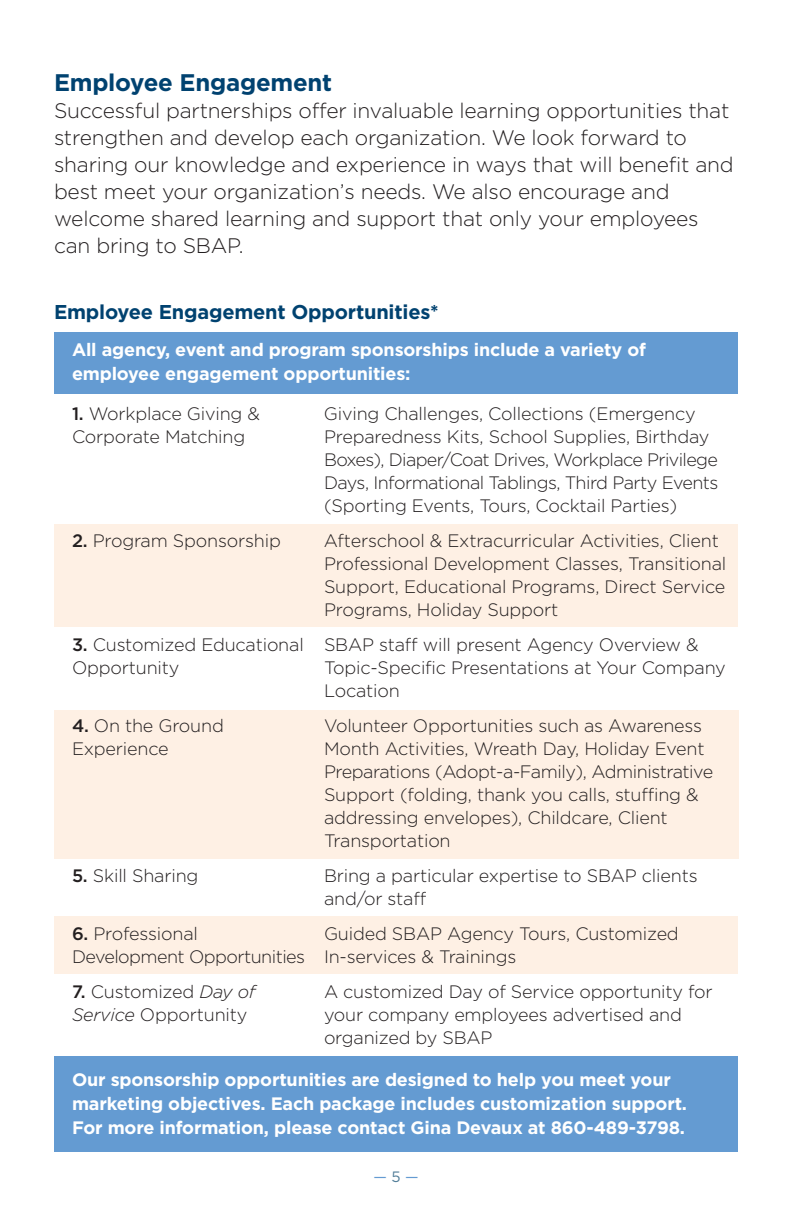
<style>
.page{position:relative;width:792px;height:1224px;background:#fff}
.page>*{position:absolute;margin:0;border:0;box-sizing:border-box;transform-origin:0 0}
.t1{font:700 24px "Gotham";letter-spacing:-.01em;color:#004270}
.t2{font:300 21px/27px "Gotham";letter-spacing:-.01em;color:#231f20}
.t3{font:700 20px "Gotham";letter-spacing:-.01em;color:#004270}
.t4{font:300 18px/23px "Gotham";letter-spacing:-.01em;color:#231f20}
.t5{font:700 18px/24px "Gotham";letter-spacing:-.01em;color:#fff}
.t6{font:300 18px/23px "Gotham";letter-spacing:-.03em;color:#231f20}
.t7{font:15px "Gotham";color:#649bd2}
.s1{font-weight:500}
.s2{font-style:italic}
.s3{color:#517d98}
</style>
<div class="page">
<div style="left:54px;top:525px;width:684px;height:102px;background:#fef0e4"></div>
<div style="left:54px;top:710px;width:684px;height:149px;background:#fef0e4"></div>
<div style="left:54px;top:916px;width:684px;height:58px;background:#fef0e4"></div>
<div style="left:54px;top:332px;width:684px;height:61px;background:#649bd2"></div>
<div style="left:54px;top:1057px;width:684px;height:95px;background:#649bd2"></div>
<h1 class="t1" style="left:54px;top:69px;width:280px">Employee Engagement</h1>
<p class="t2" style="left:54px;top:97px;width:681px">Successful partnerships offer invaluable learning opportunities that strengthen and develop each organization. We look forward to sharing our knowledge and experience in ways that will benefit and best meet your organization’s needs. We also encourage and welcome shared learning and support that only your employees can bring to SBAP.</p>
<p class="t3" style="left:54px;top:300px;width:386px">Employee Engagement Opportunities*</p>
<p class="t5" style="left:72px;top:338px;width:575px">All agency, event and program sponsorships include a variety of employee engagement opportunities:</p>
<p class="t4" style="left:72px;top:402px;width:190px"><span class="s1">1.</span> Workplace Giving &amp;</p>
<p class="t4" style="left:324px;top:402px;width:373px">Giving Challenges, Collections (Emergency</p>
<p class="t4" style="left:72px;top:425px;width:175px">Corporate Matching</p>
<p class="t6" style="left:324px;top:425px;width:396px">Preparedness Kits, School Supplies, Birthday Boxes), Diaper/Coat Drives, Workplace Privilege Days, Informational Tablings, Third Party Events (Sporting Events, Tours, Cocktail Parties)</p>
<p class="t4" style="left:72px;top:529px;width:211px"><span class="s1">2.</span> Program Sponsorship</p>
<p class="t4" style="left:324px;top:529px;width:404px">Afterschool &amp; Extracurricular Activities, Client Professional Development Classes, Transitional Support, Educational Programs, Direct Service Programs, Holiday Support</p>
<p class="t4" style="left:72px;top:633px;width:628px"><span class="s1">3.</span> Customized Educational SBAP staff will present Agency Overview &amp;<br>Opportunity</p>
<p class="t4" style="left:324px;top:656px;width:403px">Topic-Specific Presentations at Your Company<br>Location</p>
<p class="t4" style="left:72px;top:714px;width:153px"><span class="s1">4.</span> On the Ground</p>
<p class="t4" style="left:324px;top:714px;width:380px">Volunteer Opportunities such as Awareness</p>
<p class="t4" style="left:72px;top:737px;width:98px">Experience</p>
<p class="t4" style="left:324px;top:737px;width:391px">Month Activities, Wreath Day, Holiday Event Preparations (Adopt-a-Family), Administrative Support (folding, thank you calls, stuffing &amp; addressing envelopes), Childcare, Client Transportation</p>
<p class="t4" style="left:72px;top:864px;width:128px"><span class="s1">5.</span> Skill Sharing</p>
<p class="t4" style="left:324px;top:864px;width:375px">Bring a particular expertise to SBAP clients and/or staff</p>
<p class="t4" style="left:72px;top:922px;width:128px"><span class="s1">6.</span> Professional</p>
<p class="t4" style="left:72px;top:922px;width:608px;text-indent:252px">Guided SBAP Agency Tours, Customized<br>Development Opportunities In-services &amp; Trainings</p>
<p class="t4" style="left:72px;top:980px;width:185px"><span class="s1">7.</span> Customized <span class="s2">Day of</span></p>
<p class="t4" style="left:324px;top:980px;width:390px">A customized Day of Service opportunity for</p>
<p class="t4" style="left:72px;top:1003px;width:177px"><span class="s2">Service</span> Opportunity</p>
<p class="t4" style="left:324px;top:1003px;width:359px">your company employees advertised and organized by SBAP</p>
<p class="t5" style="left:72px;top:1068px;width:617px">Our sponsorship opportunities are designed to help you meet your marketing objectives. Each package includes customization support.<br>For more information, please contact Gina Devaux at 860-489-3798.</p>
<p class="t7" style="left:373px;top:1171px;width:47px">— <span class="s3">5</span> —</p>
</div>
